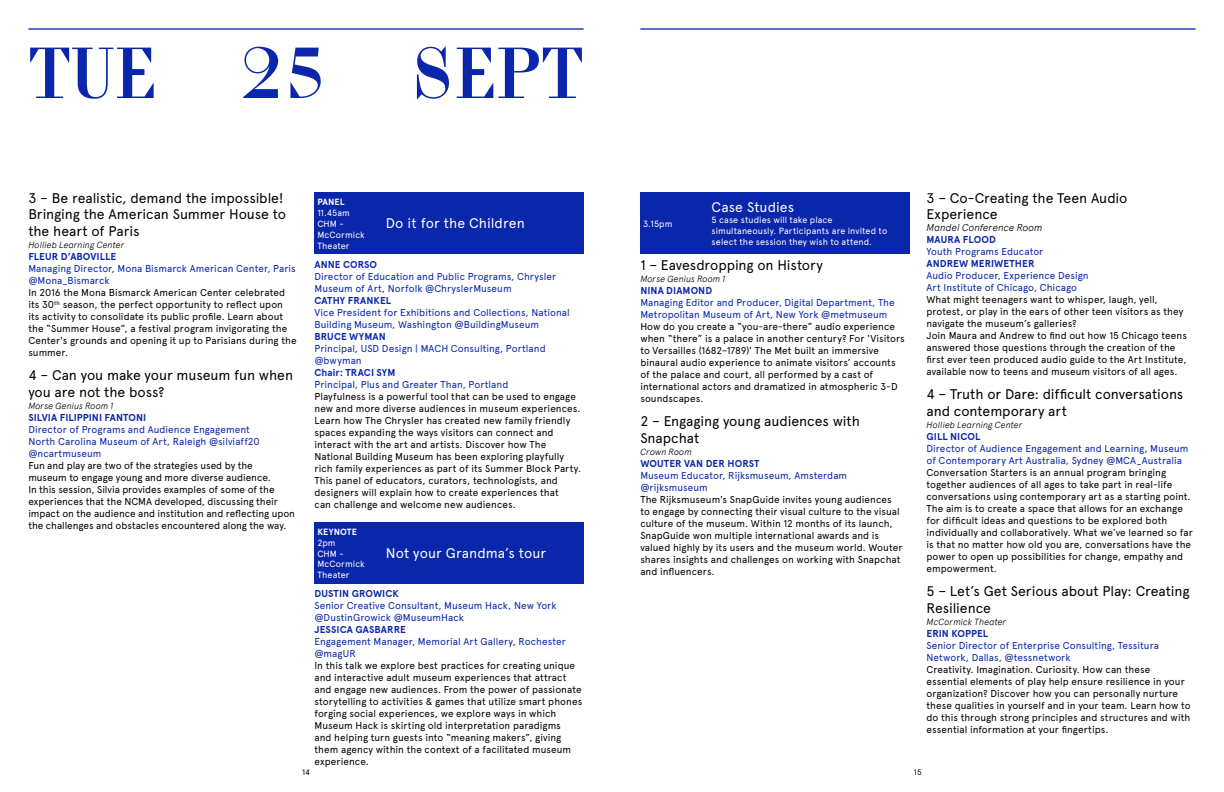
<style>
.page{position:relative;width:1224px;height:792px;background:#fff}
.page>*{position:absolute;margin:0;border:0;box-sizing:border-box;transform-origin:0 0}
.t1{font:70px "The W Clan RZA";letter-spacing:.01em;color:#0a26aa}
.t2{font:14px/16.8px "Apercu";letter-spacing:-.005em;color:#000}
.t3{font:14px "Apercu";color:#fff}
.t4{font:10px/12px "Apercu";letter-spacing:.005em;color:#000}
.t5{font:10px/12px "Apercu";letter-spacing:.005em;color:#0a26aa}
.t6{font:700 10px "Apercu";letter-spacing:.005em;color:#0a26aa}
.t7{font:italic 300 10px "Apercu";letter-spacing:-.005em;color:#000}
.t8{font:9px/10.8px "Apercu";letter-spacing:.01em;color:#fff}
.t9{font:italic 300 9px "Apercu";color:#000}
.t10{font:700 9px "Apercu";letter-spacing:.015em;color:#fff}
.t11{font:8px "Apercu";color:#000}
</style>
<div class="page">
<hr style="left:28px;top:28px;width:556px;height:2px;background:#0a26aa">
<hr style="left:640px;top:28px;width:556px;height:2px;background:#0a26aa">
<div style="left:315px;top:193px;width:71px;height:61px;background:#0a26aa"></div>
<div style="left:386px;top:193px;width:198px;height:61px;background:#0a26aa"></div>
<div style="left:315px;top:522px;width:71px;height:62px;background:#0a26aa"></div>
<div style="left:386px;top:522px;width:198px;height:62px;background:#0a26aa"></div>
<div style="left:640px;top:193px;width:72px;height:61px;background:#0a26aa"></div>
<div style="left:712px;top:193px;width:197px;height:61px;background:#0a26aa"></div>
<h1 class="t1" style="left:28px;top:30px;width:557px">TUE 25 SEPT</h1>
<h2 class="t2" style="left:28px;top:189px;width:259px">3 – Be realistic, demand the impossible!<br>Bringing the American Summer House to the heart of Paris</h2>
<p class="t9" style="left:28px;top:240px;width:98px">Hollieb Learning Center</p>
<p class="t6" style="left:28px;top:251px;width:89px">FLEUR D’ABOVILLE</p>
<p class="t5" style="left:28px;top:263px;width:269px">Managing Director, Mona Bismarck American Center, Paris @Mona_Bismarck</p>
<p class="t4" style="left:28px;top:287px;width:270px">In 2016 the Mona Bismarck American Center celebrated its 30<sup>th</sup> season, the perfect opportunity to reflect upon its activity to consolidate its public profile. Learn about the “Summer House”, a festival program invigorating the Center's grounds and opening it up to Parisians during the summer.</p>
<h2 class="t2" style="left:28px;top:367px;width:266px">4 – Can you make your museum fun when you are not the boss?</h2>
<p class="t9" style="left:28px;top:400px;width:87px">Morse Genius Room 1</p>
<p class="t6" style="left:28px;top:411px;width:120px">SILVIA FILIPPINI FANTONI</p>
<p class="t5" style="left:28px;top:423px;width:233px">Director of Programs and Audience Engagement<br>North Carolina Museum of Art, Raleigh @silviaff20 @ncartmuseum</p>
<p class="t4" style="left:28px;top:459px;width:268px">Fun and play are two of the strategies used by the<br>museum to engage young and more diverse audience.<br>In this session, Silvia provides examples of some of the experiences that the NCMA developed, discussing their impact on the audience and institution and reflecting upon the challenges and obstacles encountered along the way.</p>
<p class="t10" style="left:317px;top:197px;width:29px">PANEL</p>
<p class="t8" style="left:317px;top:208px;width:49px">11.45am<br>CHM -<br>McCormick<br>Theater</p>
<h2 class="t3" style="left:386px;top:215px;width:140px">Do it for the Children</h2>
<p class="t6" style="left:315px;top:258px;width:64px">ANNE CORSO</p>
<p class="t5" style="left:315px;top:270px;width:243px">Director of Education and Public Programs, Chrysler<br>Museum of Art, Norfolk @ChryslerMuseum</p>
<p class="t6" style="left:315px;top:294px;width:78px">CATHY FRANKEL</p>
<p class="t5" style="left:315px;top:306px;width:257px">Vice President for Exhibitions and Collections, National<br>Building Museum, Washington @BuildingMuseum</p>
<p class="t6" style="left:315px;top:330px;width:73px">BRUCE WYMAN</p>
<p class="t5" style="left:315px;top:342px;width:233px">Principal, USD Design | MACH Consulting, Portland @bwyman</p>
<p class="t6" style="left:315px;top:366px;width:82px">Chair: TRACI SYM</p>
<p class="t5" style="left:315px;top:378px;width:195px">Principal, Plus and Greater Than, Portland</p>
<p class="t4" style="left:315px;top:390px;width:268px">Playfulness is a powerful tool that can be used to engage new and more diverse audiences in museum experiences.<br>Learn how The Chrysler has created new family friendly spaces expanding the ways visitors can connect and interact with the art and artists. Discover how The National Building Museum has been exploring playfully rich family experiences as part of its Summer Block Party.<br>This panel of educators, curators, technologists, and designers will explain how to create experiences that<br>can challenge and welcome new audiences.</p>
<p class="t10" style="left:317px;top:526px;width:41px">KEYNOTE</p>
<p class="t8" style="left:317px;top:537px;width:49px">2pm<br>CHM -<br>McCormick<br>Theater</p>
<h2 class="t3" style="left:386px;top:545px;width:162px">Not your Grandma’s tour</h2>
<p class="t6" style="left:315px;top:588px;width:86px">DUSTIN GROWICK</p>
<p class="t5" style="left:315px;top:600px;width:244px">Senior Creative Consultant, Museum Hack, New York @DustinGrowick @MuseumHack</p>
<p class="t6" style="left:315px;top:624px;width:93px">JESSICA GASBARRE</p>
<p class="t5" style="left:315px;top:636px;width:253px">Engagement Manager, Memorial Art Gallery, Rochester @magUR</p>
<p class="t4" style="left:315px;top:660px;width:269px">In this talk we explore best practices for creating unique and interactive adult museum experiences that attract and engage new audiences. From the power of passionate storytelling to activities &amp; games that utilize smart phones forging social experiences, we explore ways in which Museum Hack is skirting old interpretation paradigms<br>and helping turn guests into “meaning makers”, giving them agency within the context of a facilitated museum experience.</p>
<h2 class="t3" style="left:712px;top:199px;width:84px">Case Studies</h2>
<p class="t8" style="left:712px;top:214px;width:177px">5 case studies will take place simultaneously. Participants are invited to select the session they wish to attend.</p>
<h2 class="t2" style="left:640px;top:256px;width:184px">1 – Eavesdropping on History</h2>
<p class="t9" style="left:640px;top:273px;width:87px">Morse Genius Room 1</p>
<p class="t6" style="left:640px;top:284px;width:73px">NINA DIAMOND</p>
<p class="t5" style="left:640px;top:296px;width:256px">Managing Editor and Producer, Digital Department, The<br>Metropolitan Museum of Art, New York @metmuseum</p>
<p class="t4" style="left:640px;top:320px;width:266px">How do you create a “you‑are‑there” audio experience when “there” is a palace in another century? For 'Visitors to Versailles (1682–1789)' The Met built an immersive binaural audio experience to animate visitors’ accounts of the palace and court, all performed by a cast of international actors and dramatized in atmospheric 3‑D soundscapes.</p>
<h2 class="t2" style="left:640px;top:413px;width:221px">2 – Engaging young audiences with<br>Snapchat</h2>
<p class="t9" style="left:640px;top:446px;width:53px">Crown Room</p>
<p class="t6" style="left:640px;top:457px;width:121px">WOUTER VAN DER HORST</p>
<p class="t5" style="left:640px;top:469px;width:208px">Museum Educator, Rijksmuseum, Amsterdam @rijksmuseum</p>
<p class="t4" style="left:640px;top:493px;width:264px">The Rijksmuseum's SnapGuide invites young audiences to engage by connecting their visual culture to the visual culture of the museum. Within 12 months of its launch, SnapGuide won multiple international awards and is valued highly by its users and the museum world. Wouter shares insights and challenges on working with Snapchat and influencers.</p>
<p class="t8" style="left:643px;top:218px;width:31px">3.15pm</p>
<h2 class="t2" style="left:927px;top:189px;width:203px">3 – Co-Creating the Teen Audio<br>Experience</h2>
<p class="t7" style="left:927px;top:222px;width:118px">Mandel Conference Room</p>
<p class="t6" style="left:927px;top:234px;width:71px">MAURA FLOOD</p>
<p class="t5" style="left:927px;top:246px;width:118px">Youth Programs Educator</p>
<p class="t6" style="left:927px;top:258px;width:110px">ANDREW MERIWETHER</p>
<p class="t5" style="left:927px;top:270px;width:164px">Audio Producer, Experience Design<br>Art Institute of Chicago, Chicago</p>
<p class="t4" style="left:927px;top:294px;width:262px">What might teenagers want to whisper, laugh, yell, protest, or play in the ears of other teen visitors as they navigate the museum’s galleries?<br>Join Maura and Andrew to find out how 15 Chicago teens answered those questions through the creation of the first ever teen produced audio guide to the Art Institute, available now to teens and museum visitors of all ages.</p>
<h2 class="t2" style="left:927px;top:386px;width:258px">4 – Truth or Dare: difficult conversations and contemporary art</h2>
<p class="t9" style="left:927px;top:420px;width:98px">Hollieb Learning Center</p>
<p class="t6" style="left:927px;top:431px;width:55px">GILL NICOL</p>
<p class="t5" style="left:927px;top:443px;width:264px">Director of Audience Engagement and Learning, Museum of Contemporary Art Australia, Sydney @MCA_Australia</p>
<p class="t4" style="left:927px;top:467px;width:268px">Conversation Starters is an annual program bringing together audiences of all ages to take part in real‑life conversations using contemporary art as a starting point.<br>The aim is to create a space that allows for an exchange for difficult ideas and questions to be explored both individually and collaboratively. What we’ve learned so far is that no matter how old you are, conversations have the power to open up possibilities for change, empathy and empowerment.</p>
<h2 class="t2" style="left:927px;top:583px;width:265px">5 – Let’s Get Serious about Play: Creating<br>Resilience</h2>
<p class="t9" style="left:927px;top:617px;width:81px">McCormick Theater</p>
<p class="t6" style="left:927px;top:628px;width:63px">ERIN KOPPEL</p>
<p class="t5" style="left:927px;top:640px;width:234px">Senior Director of Enterprise Consulting, Tessitura<br>Network, Dallas, @tessnetwork</p>
<p class="t4" style="left:927px;top:664px;width:266px">Creativity. Imagination. Curiosity. How can these essential elements of play help ensure resilience in your organization? Discover how you can personally nurture these qualities in yourself and in your team. Learn how to do this through strong principles and structures and with essential information at your fingertips.</p>
<p class="t11" style="left:302px;top:768px;width:9px">14</p>
<p class="t11" style="left:914px;top:768px;width:9px">15</p>
</div>
